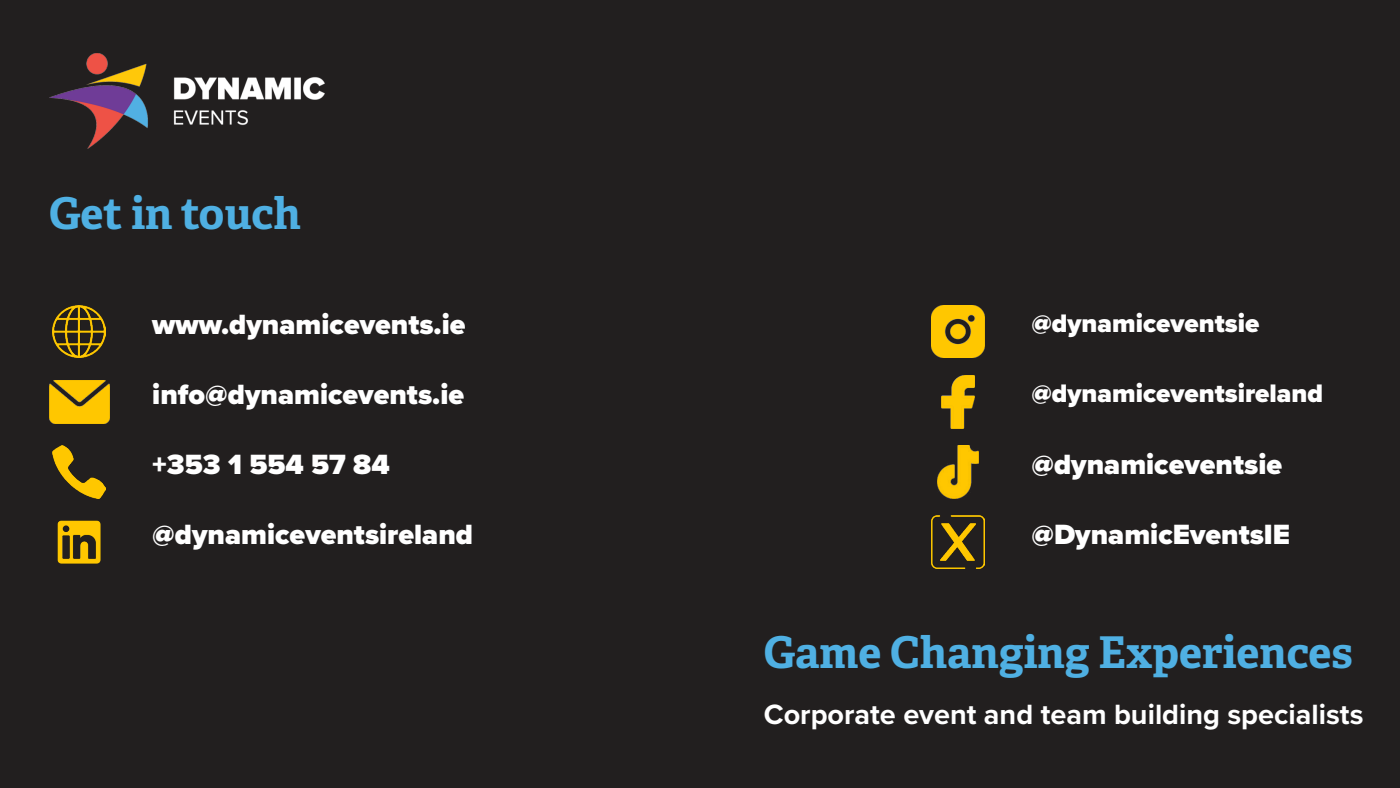
<style>
.page{position:relative;width:1400px;height:788px;background:#221f1f}
.page>*{position:absolute;margin:0;border:0;box-sizing:border-box;transform-origin:0 0}
.t1{font:700 43.75px "Adelle";color:#4fb0e3}
.t2{font:900 28.88px "Proxima Nova";color:#fff}
.t3{font:700 28.88px "Proxima Nova";color:#fff}
.t4{font:900 26.25px "Proxima Nova";color:#fff}
</style>
<div class="page">
<img style="left:53px;top:305px;width:52px;height:53px">
<img style="left:49px;top:380px;width:60px;height:43px">
<img style="left:53px;top:445px;width:52px;height:53px">
<img style="left:57px;top:520px;width:44px;height:44px">
<img style="left:932px;top:305px;width:52px;height:53px">
<img style="left:942px;top:375px;width:32px;height:53px">
<img style="left:937px;top:445px;width:42px;height:53px">
<img style="left:932px;top:515px;width:52px;height:53px">
<img style="left:49px;top:53px;width:275px;height:96px">
<h1 class="t1" style="left:49px;top:195px;width:253px">Get in touch</h1>
<p class="t2" style="left:152px;top:312px;width:315px">www.dynamicevents.ie</p>
<p class="t4" style="left:1031px;top:312px;width:229px">@dynamiceventsie</p>
<p class="t2" style="left:152px;top:382px;width:313px">info@dynamicevents.ie</p>
<p class="t4" style="left:1031px;top:382px;width:293px">@dynamiceventsireland</p>
<p class="t2" style="left:152px;top:452px;width:239px">+353 1 554 57 84</p>
<p class="t2" style="left:1031px;top:452px;width:252px">@dynamiceventsie</p>
<p class="t2" style="left:152px;top:522px;width:322px">@dynamiceventsireland</p>
<p class="t2" style="left:1031px;top:522px;width:260px">@DynamicEventsIE</p>
<h1 class="t1" style="left:764px;top:633px;width:590px">Game Changing Experiences</h1>
<p class="t3" style="left:764px;top:702px;width:601px">Corporate event and team building specialists</p>
</div>
